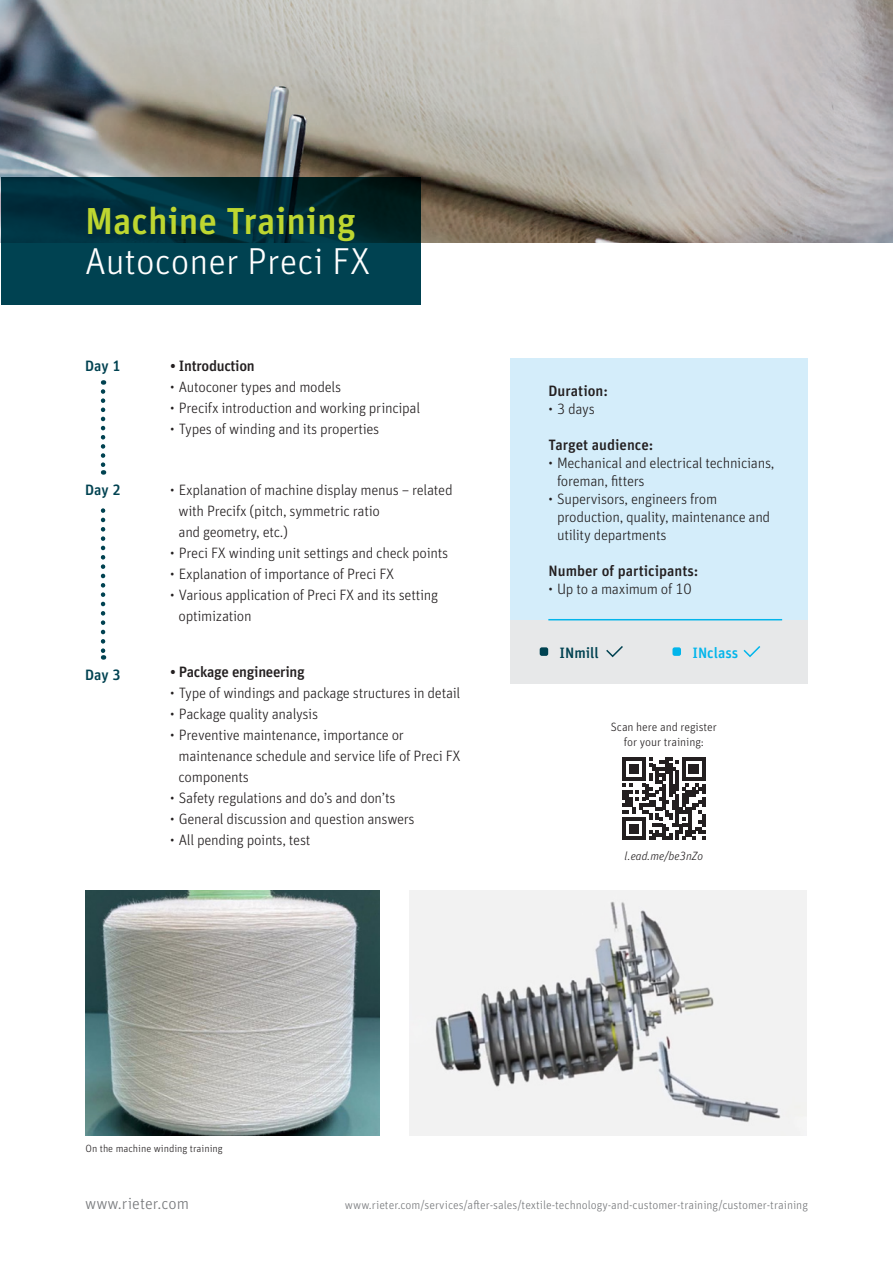
<style>
.page{position:relative;width:893px;height:1263px;background:#fff}
.page>*{position:absolute;margin:0;border:0;box-sizing:border-box;transform-origin:0 0}
.t1{font:300 37.5px "Unit Pro";color:#fff}
.t2{font:500 37.5px "Unit Pro";color:#bed630}
.t3{font:300 16.5px "Unit Pro";color:#76787b}
.t4{font:300 15px/21px "Unit Pro";letter-spacing:-.02em;color:#231f20}
.t5{font:500 15px "Unit Pro";color:#231f20}
.t6{font:500 15px "Unit Pro";letter-spacing:-.02em;color:#231f20}
.t7{font:500 15px "Unit Pro";color:#004251}
.t8{font:500 15px "Unit Pro";color:#02b5eb}
.t9{font:300 12px "Unit Pro";color:#76787b}
.t10{font:300 12px/15px "Unit Pro";letter-spacing:-.005em;color:#231f20;text-align:center}
.t11{font:italic 300 12px "Unit Pro";color:#231f20}
.t12{font:300 10.5px "Unit Pro";color:#231f20}
</style>
<div class="page">
<img style="left:86px;top:890px;width:294px;height:245px">
<img style="left:410px;top:890px;width:397px;height:245px">
<img style="left:0;top:0;width:893px;height:242px">
<div style="left:510px;top:359px;width:298px;height:261px;background:#d4edfa"></div>
<svg style="left:101px;top:508px;width:4px;height:152px"></svg>
<svg style="left:1px;top:178px;width:419px;height:127px;background:#003642"></svg>
<svg style="left:101px;top:391px;width:4px;height:84px"></svg>
<div style="left:510px;top:620px;width:298px;height:63px;background:#e7e8e9"></div>
<svg style="left:743px;top:646px;width:18px;height:12px"></svg>
<div style="left:540px;top:647px;width:8px;height:9px;background:#004251;border-radius:2px"></div>
<svg style="left:606px;top:646px;width:17px;height:12px"></svg>
<div style="left:672px;top:647px;width:9px;height:9px;background:#02b5eb;border-radius:2px"></div>
<hr style="left:548px;top:619px;width:234px;height:1px;background:#02b5eb">
<svg style="left:622px;top:757px;width:83px;height:83px"></svg>
<h1 class="t2" style="left:85px;top:193px;width:272px">Machine Training</h1>
<h1 class="t1" style="left:85px;top:236px;width:287px">Autoconer Preci FX</h1>
<p class="t7" style="left:85px;top:354px;width:37px">Day 1</p>
<p class="t6" style="left:170px;top:354px;width:86px">• Introduction</p>
<p class="t4" style="left:170px;top:375px;width:173px">• Autoconer types and models</p>
<p class="t4" style="left:170px;top:396px;width:252px">• Precifx introduction and working principal</p>
<p class="t4" style="left:170px;top:417px;width:211px">• Types of winding and its properties</p>
<p class="t7" style="left:85px;top:479px;width:37px">Day 2</p>
<p class="t4" style="left:179px;top:479px;width:276px;text-indent:-9px">• Explanation of machine display menus – related with Precifx (pitch, symmetric ratio<br>and geometry, etc.)</p>
<p class="t4" style="left:170px;top:542px;width:280px">• Preci FX winding unit settings and check points</p>
<p class="t4" style="left:170px;top:563px;width:226px">• Explanation of importance of Preci FX</p>
<p class="t4" style="left:179px;top:584px;width:261px;text-indent:-9px">• Various application of Preci FX and its setting optimization</p>
<p class="t7" style="left:85px;top:664px;width:37px">Day 3</p>
<p class="t6" style="left:170px;top:660px;width:136px">• Package engineering</p>
<p class="t4" style="left:170px;top:681px;width:292px">• Type of windings and package structures in detail</p>
<p class="t4" style="left:170px;top:702px;width:150px">• Package quality analysis</p>
<p class="t4" style="left:179px;top:723px;width:283px;text-indent:-9px">• Preventive maintenance, importance or maintenance schedule and service life of Preci FX components</p>
<p class="t4" style="left:170px;top:786px;width:227px">• Safety regulations and do’s and don’ts</p>
<p class="t4" style="left:170px;top:807px;width:246px">• General discussion and question answers</p>
<p class="t4" style="left:170px;top:828px;width:142px">• All pending points, test</p>
<p class="t5" style="left:548px;top:380px;width:61px">Duration:</p>
<p class="t4" style="left:548px;top:398px;width:48px">• 3 days</p>
<p class="t5" style="left:548px;top:434px;width:106px">Target audience:</p>
<p class="t4" style="left:557px;top:453px;width:219px;line-height:18px;text-indent:-9px">• Mechanical and electrical technicians, foreman, fitters</p>
<p class="t4" style="left:557px;top:489px;width:215px;line-height:18px;text-indent:-9px">• Supervisors, engineers from production, quality, maintenance and utility departments</p>
<p class="t5" style="left:548px;top:560px;width:151px">Number of participants:</p>
<p class="t4" style="left:548px;top:578px;width:145px">• Up to a maximum of 10</p>
<p class="t7" style="left:560px;top:641px;width:41px">INmill</p>
<p class="t8" style="left:692px;top:641px;width:47px">INclass</p>
<p class="t10" style="left:611px;top:718px;width:108px">Scan here and register for your training:</p>
<p class="t11" style="left:625px;top:847px;width:80px">l.ead.me/be3nZo</p>
<p class="t12" style="left:86px;top:1141px;width:139px">On the machine winding training</p>
<p class="t3" style="left:85px;top:1192px;width:105px">www.rieter.com</p>
<p class="t9" style="left:345px;top:1196px;width:464px">www.rieter.com/services/after-sales/textile-technology-and-customer-training/customer-training</p>
</div>
